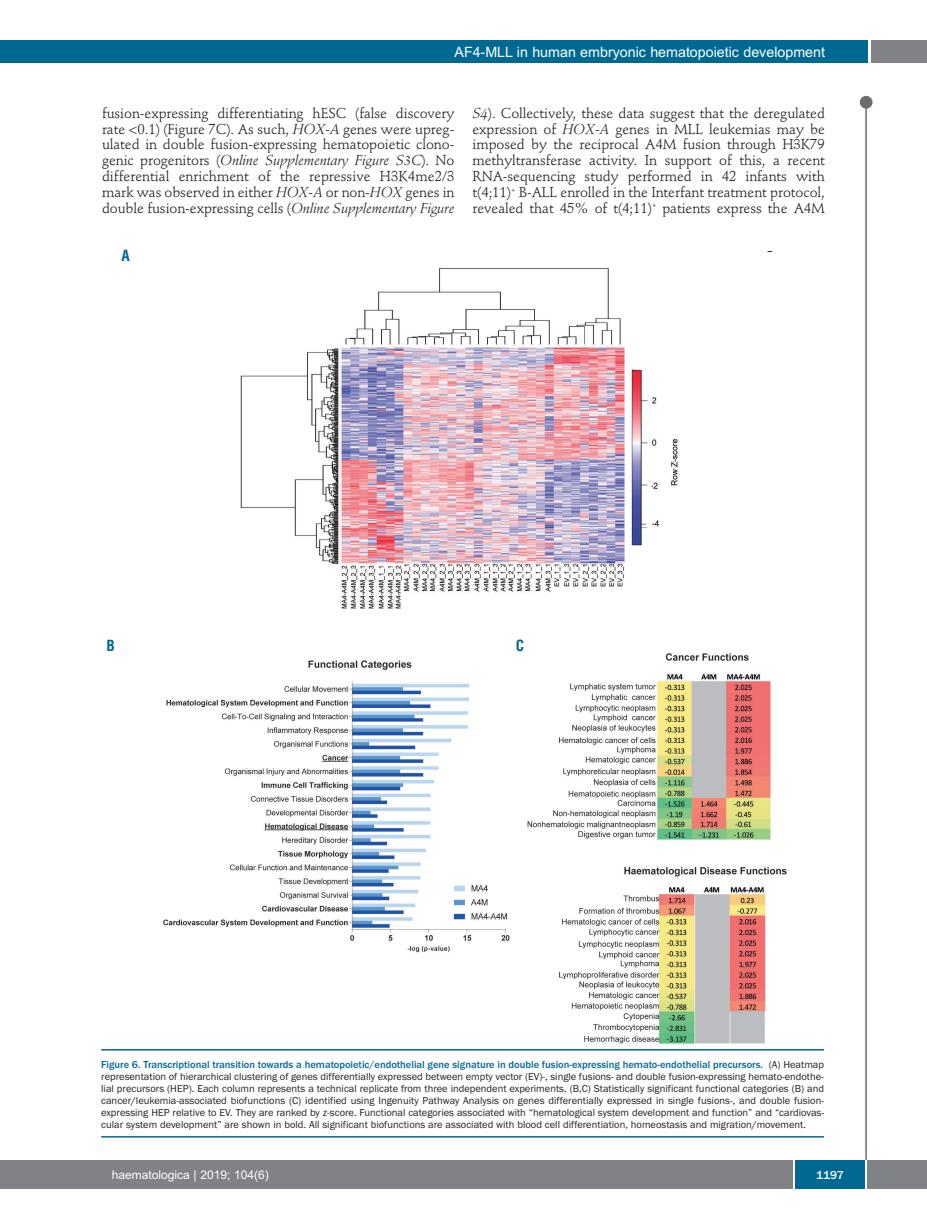
<style>
.page{position:relative;width:927px;height:1225px;background:#fff}
.page>*{position:absolute;margin:0;border:0;box-sizing:border-box;transform-origin:0 0}
.t1{font:700 condensed 15px "Helvetica";color:#006991}
.t2{font:14.25px/15.9px "Stempel Schneidler";letter-spacing:-.005em;color:#231f20;text-align:justify}
.t3{font:14.25px "Arial";color:#fff}
.t4{font:12px "Arial";color:#fff}
.t5{font:500 12px "Franklin Gothic";color:#fff}
.t6{font:10.5px/12px "Franklin Gothic";color:#231f20;text-align:justify}
.s1{font-style:italic}
.s2{font-weight:500;color:#006991}
</style>
<div class="page">
<div style="left:860px;top:96px;width:12px;height:13px;background:#6c6d70;border-radius:50%"></div>
<hr style="left:865px;top:98px;width:2px;height:1062px;background:#6c6d70">
<div style="left:871px;top:40px;width:56px;height:22px;background:#808285"></div>
<div style="left:18px;top:40px;width:849px;height:22px;background:#006991"></div>
<div style="left:17px;top:1160px;width:910px;height:28px;background:#808285"></div>
<div style="left:795px;top:1160px;width:70px;height:28px;background:#006991"></div>
<hr style="left:793px;top:1160px;width:2px;height:28px;background:#fff">
<hr style="left:865px;top:1160px;width:2px;height:28px;background:#fff">
<div style="left:0;top:40px;width:19px;height:22px;background:#006991"></div>
<div style="left:0;top:1160px;width:18px;height:28px;background:#808285"></div>
<img style="left:163px;top:251px;width:624px;height:793px">
<hr style="left:101px;top:1049px;width:723px;height:1px;background:#006991">
<hr style="left:101px;top:1136px;width:723px;height:1px;background:#006991">
<h2 class="t3" style="left:454px;top:44px;width:372px">AF4-MLL in human embryonic hematopoietic development</h2>
<p class="t2" style="left:102px;top:106px;width:354px">fusion-expressing differentiating hESC (false discovery rate &lt;0.1) (Figure 7C). As such, <span class="s1">HOX-A</span> genes were upreg&shy;ulated in double fusion-expressing hematopoietic clono&shy;genic progenitors (<span class="s1">Online Supplementary Figure S3C</span>). No differential enrichment of the repressive H3K4me2/3 mark was observed in either <span class="s1">HOX-A</span> or non-<span class="s1">HOX</span> genes in double fusion-expressing cells (<span class="s1">Online Supplementary Figure</span></p>
<p class="t2" style="left:472px;top:106px;width:354px"><span class="s1">S4</span>). Collectively, these data suggest that the deregulated expression of <span class="s1">HOX-A</span> genes in MLL leukemias may be imposed by the reciprocal A4M fusion through H3K79 methyltransferase activity. In support of this, a recent RNA-sequencing study performed in 42 infants with t(4;11)<sup>+</sup> B-ALL enrolled in the Interfant treatment protocol, revealed that 45% of t(4;11)<sup>+</sup> patients express the A4M</p>
<h1 class="t1" style="left:121px;top:247px;width:10px">A</h1>
<h1 class="t1" style="left:107px;top:637px;width:10px">B</h1>
<h1 class="t1" style="left:516px;top:637px;width:10px">C</h1>
<p class="t6" style="left:101px;top:1058px;width:724px"><span class="s2">Figure 6. Transcriptional transition towards a hematopoietic/endothelial gene signature in double fusion-expressing hemato-endothelial precursors.</span> (A) Heatmap representation of hierarchical clustering of genes differentially expressed between empty vector (EV)-, single fusions- and double fusion-expressing hemato-endothe&shy;lial precursors (HEP). Each column represents a technical replicate from three independent experiments. (B,C) Statistically significant functional categories (B) and cancer/leukemia-associated biofunctions (C) identified using Ingenuity Pathway Analysis on genes differentially expressed in single fusions-, and double fusion&shy;expressing HEP relative to EV. They are ranked by z-score. Functional categories associated with “hematological system development and function” and “cardiovas&shy;cular system development” are shown in bold. All significant biofunctions are associated with blood cell differentiation, homeostasis and migration/movement.</p>
<p class="t4" style="left:112px;top:1167px;width:158px">haematologica | 2019; 104(6)</p>
<p class="t5" style="left:816px;top:1167px;width:29px">1197</p>
</div>
